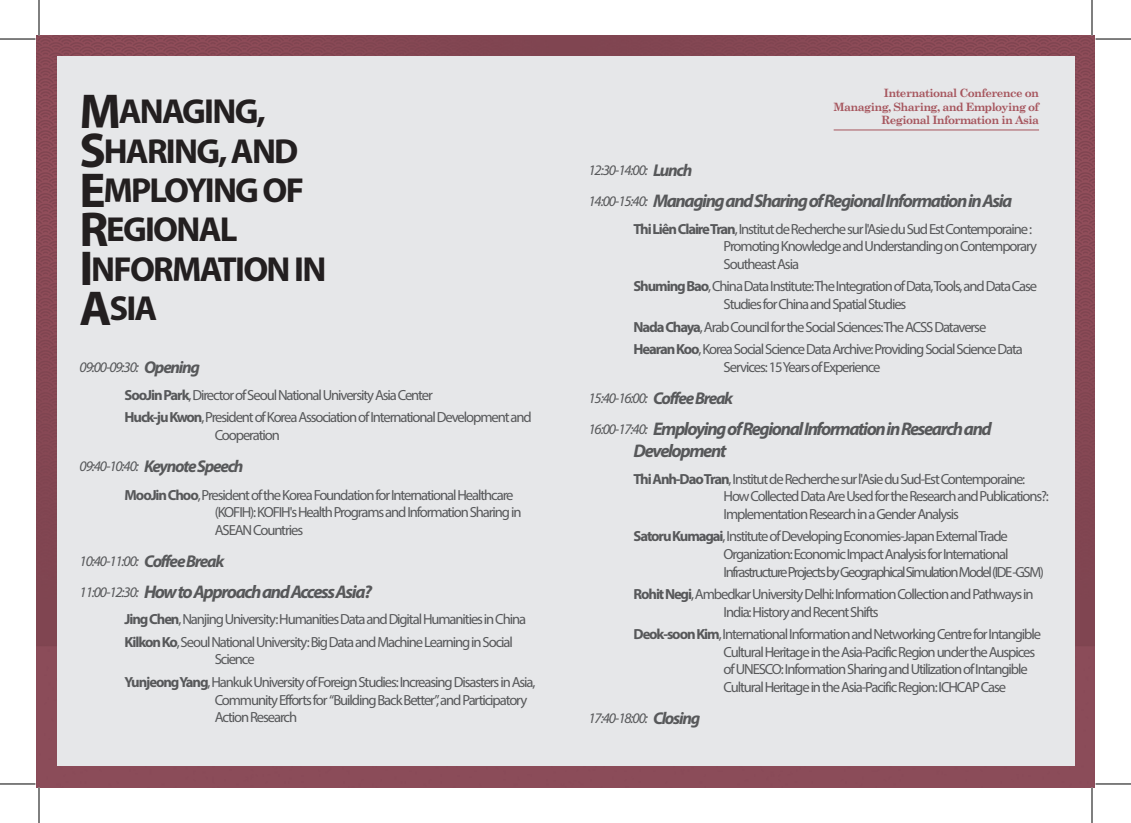
<style>
.page{position:relative;width:1131px;height:823px;background:#fff}
.page>*{position:absolute;margin:0;border:0;box-sizing:border-box;transform-origin:0 0}
.t1{font:700 34.75px/39.2px "Myriad Pro";letter-spacing:-.05em;color:#231f20}
.t2{font:italic 700 18.38px/22px "Myriad Pro";letter-spacing:-.075em;color:#57585a}
.t3{font:italic 700 17.12px "Myriad Pro";letter-spacing:-.075em;color:#57585a}
.t4{font:14.62px/17.6px "Myriad Pro";letter-spacing:-.075em;color:#57585a}
.t5{font:italic 14.62px "Myriad Pro";letter-spacing:-.075em;color:#57585a}
.t6{font:700 11.5px/13.8px "Century Schoolbook";letter-spacing:-.05em;color:#a6555d;text-align:right}
.s1{font-size:49.12px}
.s2{font-weight:700;font-size:17.12px}
.s3{font-weight:400;font-size:14.62px}
.s4{font-weight:700}
.s5{font-style:italic}
.s6{font-weight:700;font-style:italic;font-size:17.12px}
</style>
<div class="page">
<img style="left:37px;top:35px;width:528px;height:752px">
<img style="left:565px;top:35px;width:529px;height:752px">
<div style="left:57px;top:57px;width:1017px;height:708px;background:#e6e7e9"></div>
<hr style="left:833px;top:129px;width:205px;height:1px;background:#a6555d">
<hr style="left:0;top:39px;width:35px;height:1px;background:#000">
<hr style="left:1095px;top:39px;width:35px;height:1px;background:#000">
<hr style="left:0;top:783px;width:35px;height:1px;background:#000">
<hr style="left:1095px;top:783px;width:35px;height:1px;background:#000">
<hr style="left:39px;top:0;width:1px;height:35px;background:#000">
<hr style="left:39px;top:787px;width:1px;height:35px;background:#000">
<hr style="left:1091px;top:0;width:1px;height:35px;background:#000">
<hr style="left:1091px;top:787px;width:1px;height:35px;background:#000">
<h1 class="t1" style="left:80px;top:91px;width:248px"><span class="s1">M</span>ANAGING,<br><span class="s1">S</span>HARING, AND<br><span class="s1">E</span>MPLOYING OF<br><span class="s1">R</span>EGIONAL<br><span class="s1">I</span>NFORMATION IN<br><span class="s1">A</span>SIA</h1>
<p class="t6" style="left:833px;top:85px;width:207px">International Conference on<br>Managing, Sharing, and Employing of<br>Regional Information in Asia</p>
<p class="t5" style="left:588px;top:161px;width:105px">12:30-14:00: <span class="s2">Lunch</span></p>
<p class="t2" style="left:588px;top:189px;width:425px"><span class="s3">14:00-15:40:</span> Managing and Sharing of Regional Information in Asia</p>
<p class="t4" style="left:723px;top:220px;width:315px;text-indent:-90px"><span class="s4">Thi Liên Claire Tran</span>, Institut de Recherche sur l'Asie du Sud Est Contemporaine :<br>Promoting Knowledge and Understanding on Contemporary<br>Southeast Asia</p>
<p class="t4" style="left:723px;top:277px;width:315px;text-indent:-90px"><span class="s4">Shuming Bao</span>, China Data Institute:The Integration of Data,Tools, and Data Case<br>Studies for China and Spatial Studies</p>
<p class="t4" style="left:633px;top:315px;width:391px;line-height:22.5px"><span class="s4">Nada Chaya</span>, Arab Council for the Social Sciences:The ACSS Dataverse<br><span class="s4">Hearan Koo</span>, Korea Social Science Data Archive: Providing Social Science Data</p>
<p class="t4" style="left:588px;top:350px;width:293px;line-height:31.2px;text-indent:135px">Services: 15 Years of Experience<br><span class="s5">15:40-16:00:</span> <span class="s6">Coffee Break</span></p>
<p class="t2" style="left:633px;top:417px;width:360px;text-indent:-45px"><span class="s3">16:00-17:40:</span> Employing of Regional Information in Research and<br>Development</p>
<p class="t4" style="left:723px;top:469px;width:327px;text-indent:-90px"><span class="s4">Thi Anh-Dao Tran</span>, Institut de Recherche sur l'Asie du Sud-Est Contemporaine:<br>How Collected Data Are Used for the Research and Publications?:<br>Implementation Research in a Gender Analysis</p>
<p class="t4" style="left:723px;top:527px;width:322px;text-indent:-90px"><span class="s4">Satoru Kumagai</span>, Institute of Developing Economies-Japan External Trade<br>Organization: Economic Impact Analysis for International<br>Infrastructure Projects by GeographicalSimulation Model(IDE -GSM)</p>
<p class="t4" style="left:723px;top:585px;width:311px;text-indent:-90px"><span class="s4">Rohit Negi</span>, Ambedkar University Delhi: Information Collection and Pathways in<br>India: History and Recent Shifts</p>
<p class="t4" style="left:723px;top:625px;width:319px;text-indent:-90px"><span class="s4">Deok-soon Kim</span>, International Information and Networking Centre for Intangible Cultural Heritage in the Asia-Pacific Region under the Auspices of UNESCO: Information Sharing and Utilization of Intangible Cultural Heritage in the Asia-Pacific Region: ICHCAP Case</p>
<p class="t5" style="left:588px;top:709px;width:113px">17:40-18:00: <span class="s2">Closing</span></p>
<p class="t4" style="left:125px;top:352px;width:310px;line-height:28.2px;text-indent:-45px"><span class="s5">09:00-09:30:</span> <span class="s6">Opening<br></span><span class="s4">SooJin Park</span>, Director of Seoul National University Asia Center</p>
<p class="t4" style="left:215px;top:408px;width:318px;text-indent:-90px"><span class="s4">Huck-ju Kwon</span>, President of Korea Association of International Development and<br>Cooperation</p>
<p class="t3" style="left:80px;top:455px;width:165px"><span class="s3">09:40-10:40:</span> Keynote Speech</p>
<p class="t4" style="left:215px;top:485px;width:308px;text-indent:-90px"><span class="s4">MooJin Choo</span>, President of the Korea Foundation for International Healthcare (KOFIH): KOFIH's Health Programs and Information Sharing in<br>ASEAN Countries</p>
<p class="t5" style="left:80px;top:551px;width:146px">10:40-11:00: <span class="s2">Coffee Break</span></p>
<p class="t2" style="left:80px;top:579px;width:294px"><span class="s3">11:00-12:30:</span> How to Approach and Access Asia?</p>
<p class="t4" style="left:125px;top:607px;width:403px;line-height:22.5px"><span class="s4">Jing Chen</span>, Nanjing University: Humanities Data and Digital Humanities in China<br><span class="s4">Kilkon Ko</span>, Seoul National University: Big Data and Machine Learning in Social</p>
<p class="t4" style="left:125px;top:647px;width:412px;line-height:22.5px;text-indent:90px">Science<br><span class="s4">Yunjeong Yang</span>, Hankuk University of Foreign Studies: Increasing Disasters in Asia,</p>
<p class="t4" style="left:215px;top:690px;width:314px">Community Efforts for “Building Back Better”, and Participatory<br>Action Research</p>
</div>
